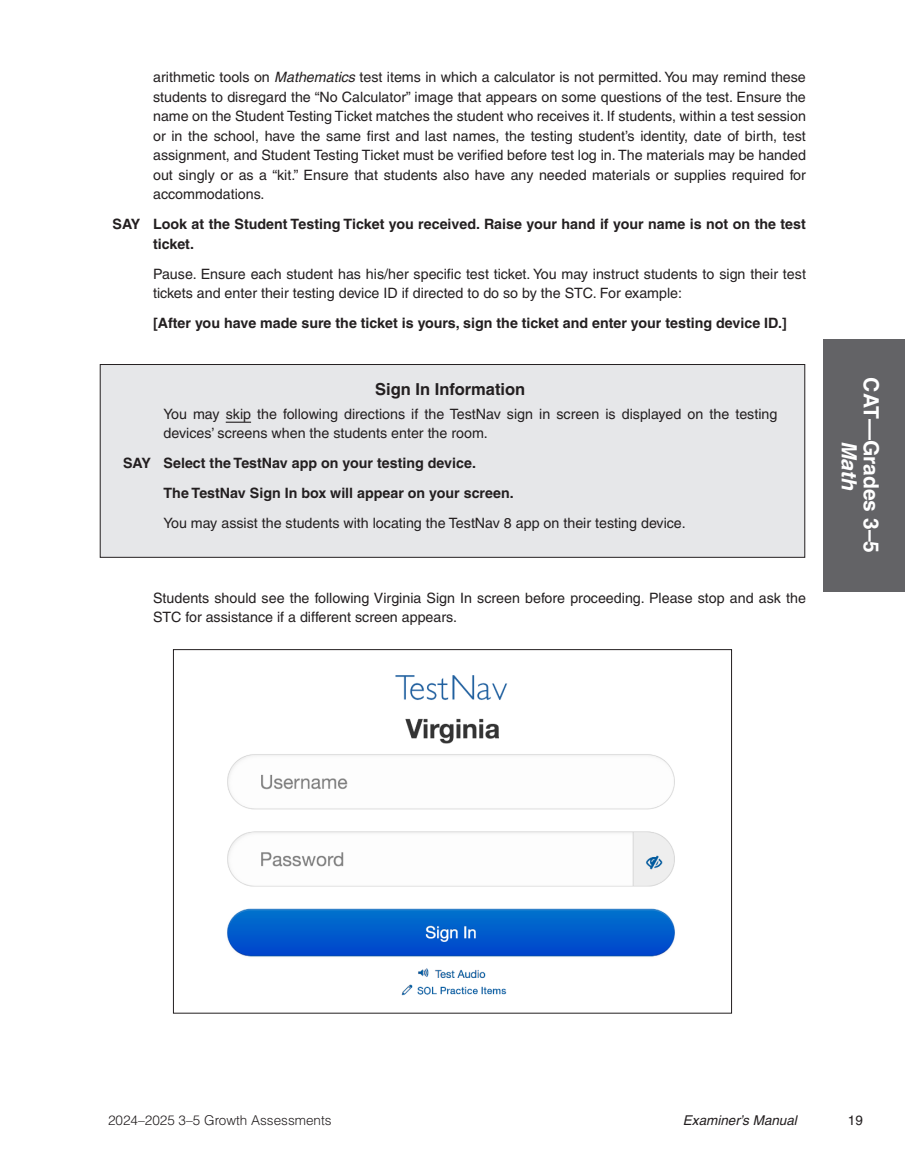
<style>
.page{position:relative;width:905px;height:1175px;background:#fff}
.page>*{position:absolute;margin:0;border:0;box-sizing:border-box;transform-origin:0 0}
.t1{font:700 21px "Helvetica LT Pro";color:#fff}
.t2{font:italic 700 21px "Helvetica LT Pro";color:#fff}
.Boxed_Text_HD-VA{font:700 16.5px "Helvetica LT Pro";color:#231f20}
.H3-Body1{font:14.25px/19.5px "Helvetica LT Pro";color:#231f20}
.SAY_Directions_Boxed_Roman{font:14.25px/19.5px "Helvetica LT Pro";color:#231f20}
.SAY_Directions_Bold{font:700 14.25px/19.5px "Helvetica LT Pro";color:#231f20}
.SAY_Directions_Boxed{font:700 14.25px "Helvetica LT Pro";color:#231f20}
.t3{font:300 13.5px "Helvetica LT Pro";color:#231f20}
.t4{font:italic 13.5px "Helvetica LT Pro";color:#231f20}
.t5{font:13.5px "Helvetica LT Pro";color:#231f20}
.s1{font-style:italic}
</style>
<div class="page">
<div style="left:824px;top:339px;width:80px;height:252px;background:#636366"></div>
<div style="left:100px;top:364px;width:704px;height:193px;background:#e6e7e9"></div>
<hr style="left:226px;top:421px;width:25px;height:2px;background:#231f20">
<div style="left:100px;top:364px;width:705px;height:193px;border:1px solid #231f20"></div>
<img style="left:227px;top:675px;width:448px;height:321px">
<p class="H3-Body1" style="left:153px;top:67px;width:654px;text-align:justify">arithmetic tools on <span class="s1">Mathematics</span> test items in which a calculator is not permitted. You may remind these students to disregard the “No Calculator” image that appears on some questions of the test. Ensure the name on the Student Testing Ticket matches the student who receives it. If students, within a test session or in the school, have the same first and last names, the testing student’s identity, date of birth, test assignment, and Student Testing Ticket must be verified before test log in. The materials may be handed out singly or as a “kit.” Ensure that students also have any needed materials or supplies required for accommodations.</p>
<p class="SAY_Directions_Bold" style="left:153px;top:215px;width:654px;text-indent:-40px">SAY Look at the Student Testing Ticket you received. Raise your hand if your name is not on the test ticket.</p>
<p class="H3-Body1" style="left:153px;top:264px;width:654px">Pause. Ensure each student has his/her specific test ticket. You may instruct students to sign their test tickets and enter their testing device ID if directed to do so by the STC. For example:</p>
<p class="SAY_Directions_Bold" style="left:153px;top:313px;width:635px">[After you have made sure the ticket is yours, sign the ticket and enter your testing device ID.]</p>
<p class="Boxed_Text_HD-VA" style="left:375px;top:379px;width:152px">Sign In Information</p>
<p class="SAY_Directions_Boxed_Roman" style="left:164px;top:404px;width:615px">You may skip the following directions if the TestNav sign in screen is displayed on the testing devices’ screens when the students enter the room.</p>
<p class="SAY_Directions_Boxed" style="left:123px;top:454px;width:354px">SAY Select the TestNav app on your testing device.</p>
<p class="SAY_Directions_Boxed" style="left:164px;top:484px;width:351px">The TestNav Sign In box will appear on your screen.</p>
<p class="SAY_Directions_Boxed_Roman" style="left:164px;top:513px;width:523px">You may assist the students with locating the TestNav 8 app on their testing device.</p>
<p class="H3-Body1" style="left:153px;top:588px;width:654px">Students should see the following Virginia Sign In screen before proceeding. Please stop and ask the<br>STC for assistance if a different screen appears.</p>
<h1 class="t1" style="left:883px;top:377px;width:177px;rotate:90deg">CAT—Grades 3–5</h1>
<h1 class="t2" style="left:862px;top:441px;width:51px;rotate:90deg">Math</h1>
<p class="t3" style="left:108px;top:1111px;width:225px">2024–2025 3–5 Growth Assessments</p>
<p class="t4" style="left:683px;top:1112px;width:115px">Examiner’s Manual</p>
<p class="t5" style="left:847px;top:1112px;width:17px">19</p>
</div>
